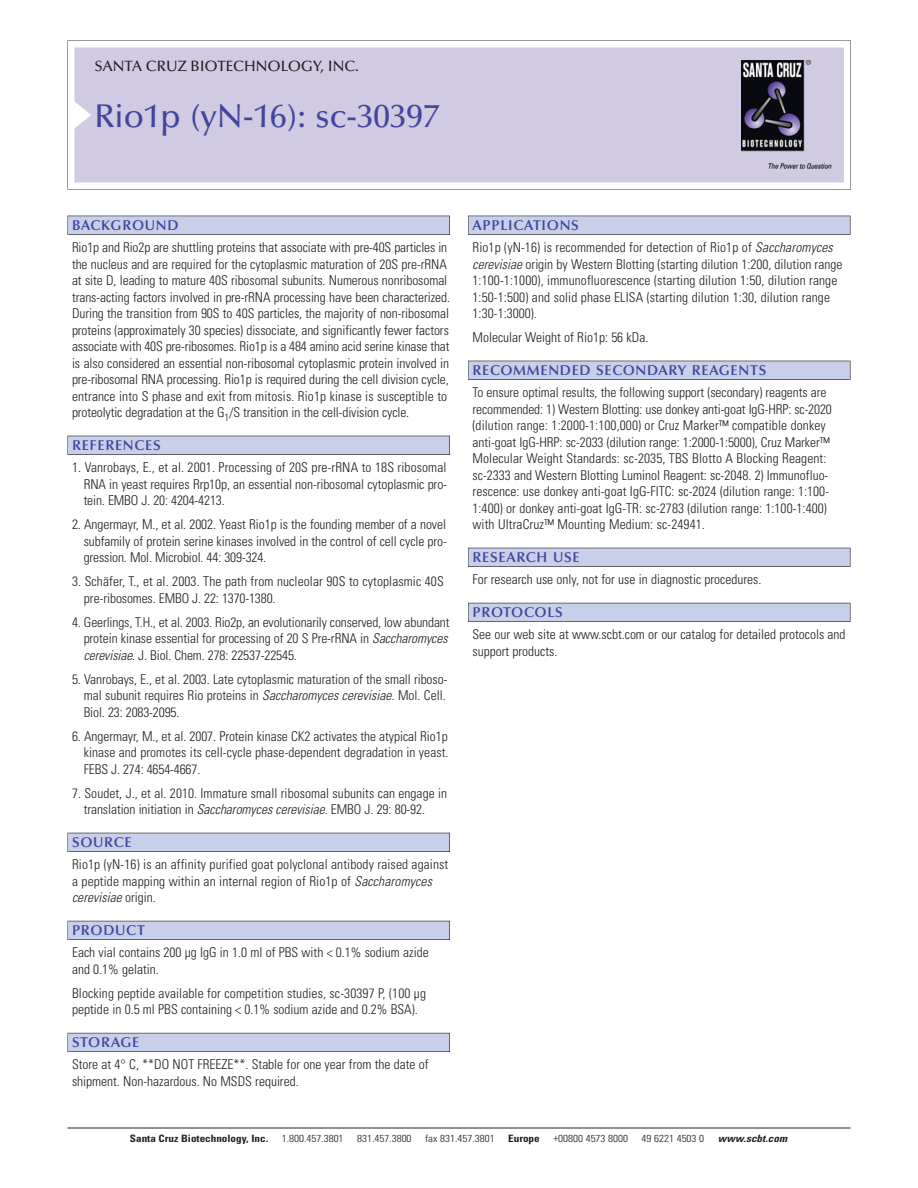
<style>
.page{position:relative;width:918px;height:1188px;background:#fff}
.page>*{position:absolute;margin:0;border:0;box-sizing:border-box;transform-origin:0 0}
.t1{font:500 33px "Optima";color:#41459c}
.t2{font:500 15px "Optima";color:#231f20}
.t3{font:600 14.25px "Optima";letter-spacing:.05em;color:#41459c}
.t4{font:300 condensed 13.5px/16.5px "Univers";color:#231f20}
.t5{font:300 condensed 10.2px "Univers";color:#231f20;scale:1.1 1}
.t6{font:700 condensed 10.2px "Univers";color:#231f20;scale:1.1 1}
.t7{font:italic 700 condensed 10.2px "Univers";color:#231f20;scale:1.1 1}
.s1{font-style:italic}
</style>
<div class="page">
<svg style="left:68px;top:40px;width:783px;height:149px"></svg>
<div style="left:74px;top:47px;width:770px;height:135px;background:#d1cae3"></div>
<img style="left:741px;top:60px;width:90px;height:108px">
<div style="left:68px;top:216px;width:382px;height:19px;background:#64636a"></div>
<div style="left:68px;top:216px;width:381px;height:18px;background:#c7cfe9"></div>
<div style="left:68px;top:436px;width:382px;height:19px;background:#62626a"></div>
<div style="left:68px;top:436px;width:381px;height:18px;background:#c7cfe9"></div>
<div style="left:68px;top:833px;width:382px;height:19px;background:#63636c"></div>
<div style="left:68px;top:833px;width:381px;height:18px;background:#c7cfe9"></div>
<div style="left:68px;top:921px;width:382px;height:19px;background:#63646e"></div>
<div style="left:68px;top:921px;width:381px;height:18px;background:#c7cfe9"></div>
<div style="left:68px;top:1033px;width:382px;height:19px;background:#696a75"></div>
<div style="left:68px;top:1033px;width:381px;height:18px;background:#c7cfe9"></div>
<div style="left:468px;top:216px;width:382px;height:19px;background:#64636a"></div>
<div style="left:468px;top:216px;width:382px;height:18px;background:#c7cfe9"></div>
<div style="left:468px;top:361px;width:382px;height:19px;background:#62626a"></div>
<div style="left:468px;top:361px;width:382px;height:18px;background:#c7cfe9"></div>
<div style="left:468px;top:548px;width:382px;height:19px;background:#63636c"></div>
<div style="left:468px;top:548px;width:382px;height:18px;background:#c7cfe9"></div>
<div style="left:468px;top:603px;width:382px;height:19px;background:#63646e"></div>
<div style="left:468px;top:603px;width:382px;height:18px;background:#c7cfe9"></div>
<hr style="left:68px;top:1128px;width:782px;height:1px;background:#231f20">
<p class="t2" style="left:94px;top:60px;width:266px">SANTA CRUZ BIOTECHNOLOGY, INC.</p>
<h1 class="t1" style="left:94px;top:102px;width:347px">Rio1p (yN-16): sc-30397</h1>
<p class="t3" style="left:72px;top:219px;width:108px">BACKGROUND</p>
<p class="t4" style="left:72px;top:240px;width:379px">Rio1p and Rio2p are shuttling proteins that associate with pre-40S particles in the nucleus and are required for the cytoplasmic maturation of 20S pre-rRNA at site D, leading to mature 40S ribosomal subunits. Numerous nonribosomal trans-acting factors involved in pre-rRNA processing have been characterized.<br>During the transition from 90S to 40S particles, the majority of non-ribosomal proteins (approximately 30 species) dissociate, and significantly fewer factors associate with 40S pre-ribosomes. Rio1p is a 484 amino acid serine kinase that is also considered an essential non-ribosomal cytoplasmic protein involved in pre-ribosomal RNA processing. Rio1p is required during the cell division cycle, entrance into S phase and exit from mitosis. Rio1p kinase is susceptible to proteolytic degradation at the G<sub>1</sub>/S transition in the cell-division cycle.</p>
<p class="t3" style="left:72px;top:439px;width:90px">REFERENCES</p>
<p class="t4" style="left:84px;top:460px;width:365px;text-align:justify;text-indent:-12px">1. Vanrobays, E., et al. 2001. Processing of 20S pre-rRNA to 18S ribosomal RNA in yeast requires Rrp10p, an essential non-ribosomal cytoplasmic pro&shy;tein. EMBO J. 20: 4204-4213.</p>
<p class="t4" style="left:84px;top:517px;width:365px;text-align:justify;text-indent:-12px">2. Angermayr, M., et al. 2002. Yeast Rio1p is the founding member of a novel subfamily of protein serine kinases involved in the control of cell cycle pro&shy;gression. Mol. Microbiol. 44: 309-324.</p>
<p class="t4" style="left:84px;top:574px;width:362px;text-indent:-12px">3. Schäfer, T., et al. 2003. The path from nucleolar 90S to cytoplasmic 40S pre-ribosomes. EMBO J. 22: 1370-1380.</p>
<p class="t4" style="left:84px;top:615px;width:368px;text-align:justify;text-indent:-12px">4. Geerlings, T.H., et al. 2003. Rio2p, an evolutionarily conserved, low abundant protein kinase essential for processing of 20 S Pre-rRNA in <span class="s1">Saccharomyces cerevisiae</span>. J. Biol. Chem. 278: 22537-22545.</p>
<p class="t4" style="left:84px;top:672px;width:365px;text-indent:-12px">5. Vanrobays, E., et al. 2003. Late cytoplasmic maturation of the small riboso&shy;mal subunit requires Rio proteins in <span class="s1">Saccharomycescerevisiae</span>. Mol. Cell.<br>Biol. 23: 2083-2095.</p>
<p class="t4" style="left:84px;top:729px;width:366px;text-align:justify;text-indent:-12px">6. Angermayr, M., et al. 2007. Protein kinase CK2 activates the atypical Rio1p kinase and promotes its cell-cycle phase-dependent degradation in yeast.<br>FEBS J. 274: 4654-4667.</p>
<p class="t4" style="left:84px;top:786px;width:365px;text-indent:-12px">7. Soudet, J., et al. 2010. Immature small ribosomal subunits can engage in translation initiation in <span class="s1">Saccharomyces cerevisiae</span>. EMBO J. 29: 80-92.</p>
<p class="t3" style="left:72px;top:836px;width:61px">SOURCE</p>
<p class="t4" style="left:72px;top:858px;width:378px">Rio1p (yN-16) is an affinity purified goat polyclonal antibody raised against a peptide mapping within an internal region of Rio1p of <span class="s1">Saccharomyces cerevisiae</span> o r i g i n .</p>
<p class="t3" style="left:72px;top:924px;width:74px">PRODUCT</p>
<p class="t4" style="left:72px;top:946px;width:358px">Each vial contains 200 µg IgG in 1.0 ml of PBS with &lt; 0.1% sodium azide and 0.1% gelatin.</p>
<p class="t4" style="left:72px;top:986px;width:356px">Blocking peptide available for competition studies, sc-30397 P, (100 µg peptide in 0.5 ml PBS containing &lt; 0.1% sodium azide and 0.2% BSA).</p>
<p class="t3" style="left:72px;top:1036px;width:69px">STORAGE</p>
<p class="t4" style="left:72px;top:1058px;width:358px">Store at 4° C, **DO NOT FREEZE**. Stable for one year from the date of shipment. Non-hazardous. No MSDS required.</p>
<p class="t3" style="left:473px;top:219px;width:108px">APPLICATIONS</p>
<p class="t4" style="left:473px;top:240px;width:371px">Rio1p (yN-16) is recommended for detection of Rio1p of <span class="s1">Saccharomyces cerevisiae</span>origin by Western Blotting (starting dilution 1:200, dilution range 1:100-1:1000), immunofluorescence (starting dilution 1:50, dilution range 1:50-1:500) and solid phase ELISA (starting dilution 1:30, dilution range 1:30-1:3000).</p>
<p class="t4" style="left:473px;top:330px;width:177px">Molecular Weight of Rio1p: 56 kDa.</p>
<p class="t3" style="left:473px;top:364px;width:295px">RECOMMENDED SECONDARY REAGENTS</p>
<p class="t4" style="left:473px;top:385px;width:361px">To ensure optimal results, the following support (secondary) reagents are recommended: 1) Western Blotting: use donkey anti-goat IgG-HRP: sc-2020 (dilution range: 1:2000-1:100,000) or Cruz Marker™ compatible donkey anti-goat IgG-HRP: sc-2033 (dilution range: 1:2000-1:5000), Cruz Marker™ Molecular Weight Standards: sc-2035, TBS Blotto A Blocking Reagent: sc-2333 and Western Blotting Luminol Reagent: sc-2048. 2) Immunofluo&shy;rescence: use donkey anti-goat IgG-FITC: sc-2024 (dilution range: 1:100- 1:400) or donkey anti-goat IgG-TR: sc-2783 (dilution range: 1:100-1:400) with UltraCruz™ Mounting Medium: sc-24941.</p>
<p class="t3" style="left:473px;top:551px;width:109px">RESEARCH USE</p>
<p class="t4" style="left:473px;top:573px;width:290px">For research use only, not for use in diagnostic procedures.</p>
<p class="t3" style="left:473px;top:606px;width:92px">PROTOCOLS</p>
<p class="t4" style="left:473px;top:628px;width:375px">See our web site at www.scbt.com or our catalog for detailed protocols and support products.</p>
<p class="t6" style="left:130px;top:1135px;width:127px">Santa Cruz Biotechnology, Inc.</p>
<p class="t5" style="left:282px;top:1135px;width:58px">1.800.457.3801</p>
<p class="t5" style="left:357px;top:1135px;width:51px">831.457.3800</p>
<p class="t5" style="left:425px;top:1135px;width:65px">fax 831.457.3801</p>
<p class="t6" style="left:508px;top:1135px;width:30px">Europe</p>
<p class="t5" style="left:553px;top:1135px;width:69px">+00800 4573 8000</p>
<p class="t5" style="left:642px;top:1135px;width:58px">49 6221 4503 0</p>
<p class="t7" style="left:718px;top:1135px;width:67px">www.scbt.com</p>
</div>
